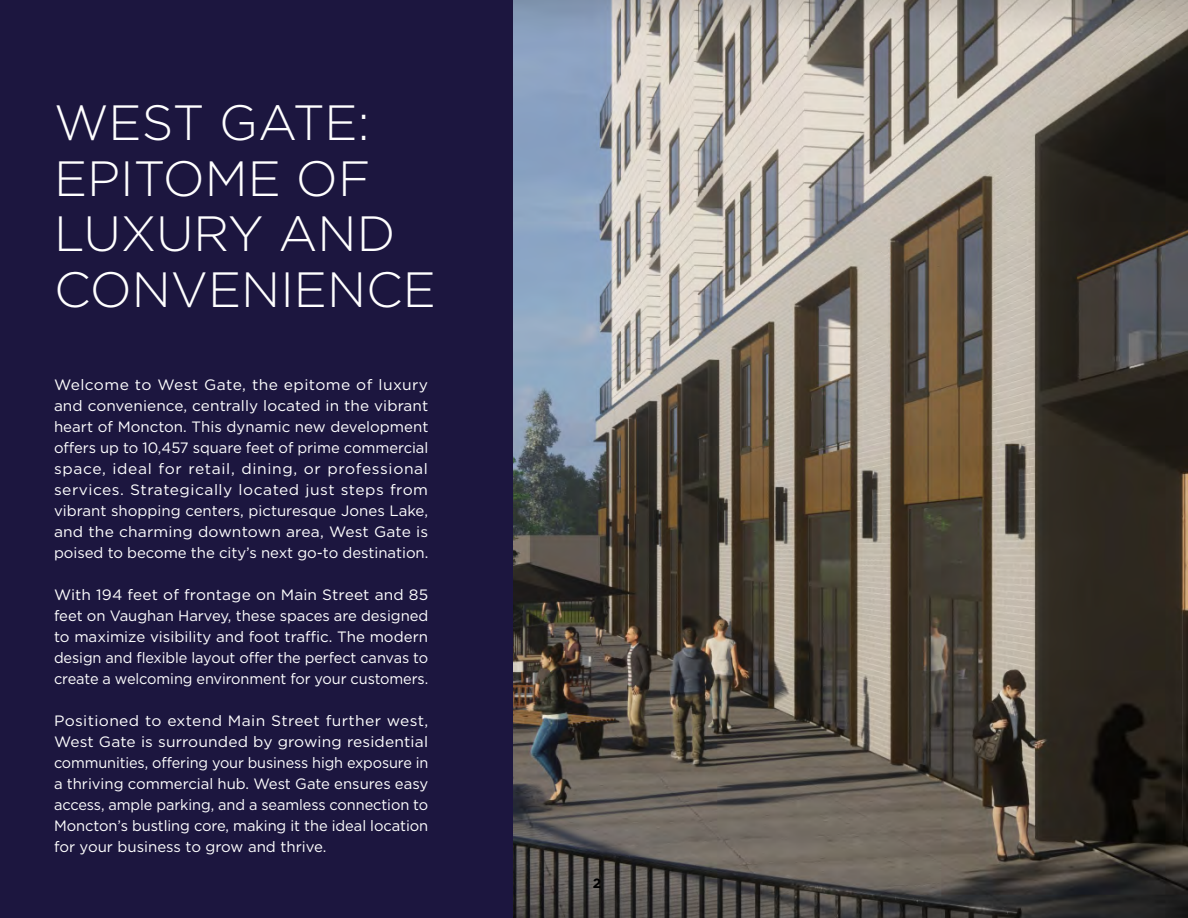
<style>
.page{position:relative;width:1188px;height:918px;background:#fff}
.page>*{position:absolute;margin:0;border:0;box-sizing:border-box;transform-origin:0 0}
.t1{font:300 49.5px/55.5px "Gotham";color:#fff}
.t2{font:15px/21px "Gotham";letter-spacing:-.005em;color:#fff;text-align:justify;scale:1.04 1}
.t3{font:15px/21px "Gotham";letter-spacing:-.005em;color:#fff;text-align:justify}
.t4{font:700 13.5px "Gotham";color:#000}
</style>
<div class="page">
<img style="left:513px;top:0;width:675px;height:918px">
<div style="left:0;top:0;width:513px;height:918px;background:#1c163f"></div>
<h1 class="t1" style="left:54px;top:93px;width:384px">WEST GATE:<br>EPITOME OF<br>LUXURY AND<br>CONVENIENCE</h1>
<p class="t2" style="left:54px;top:374px;width:362px">Welcome to West Gate, the epitome of luxury and convenience, centrally located in the vibrant heart of Moncton. This dynamic new development offers up to 10,457 square feet of prime commercial space, ideal for retail, dining, or professional services. Strategically located just steps from vibrant shopping centers, picturesque Jones Lake, and the charming downtown area, West Gate is poised to become the city’s next go-to destination.</p>
<p class="t3" style="left:54px;top:584px;width:376px">With 194 feet of frontage on Main Street and 85 feet on Vaughan Harvey, these spaces are designed to maximize visibility and foot traffic. The modern design and flexible layout offer the perfect canvas to create a welcoming environment for your customers.</p>
<p class="t2" style="left:54px;top:710px;width:362px">Positioned to extend Main Street further west, West Gate is surrounded by growing residential communities, offering your business high exposure in a thriving commercial hub. West Gate ensures easy access, ample parking, and a seamless connection to Moncton’s bustling core, making it the ideal location for your business to grow and thrive.</p>
<p class="t4" style="left:593px;top:874px;width:10px">2</p>
</div>
